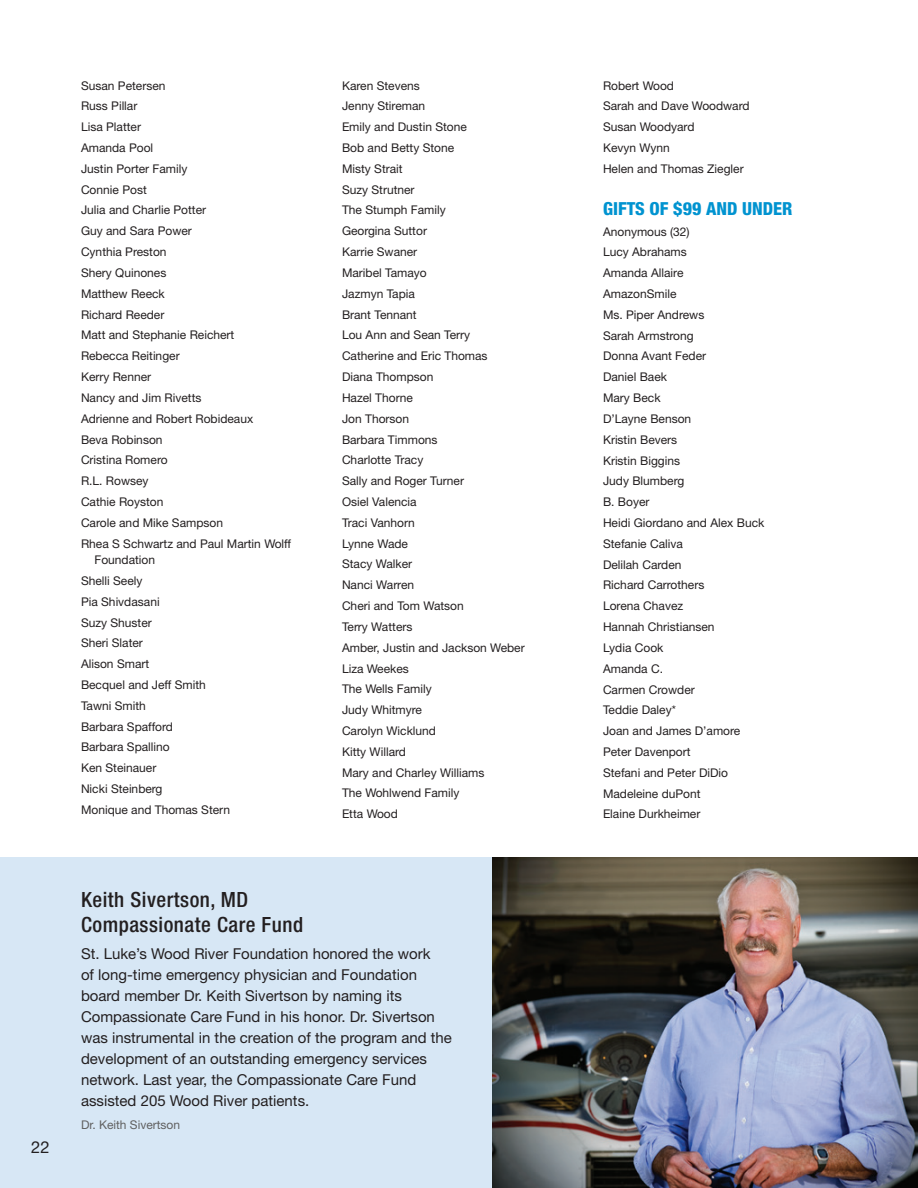
<style>
.page{position:relative;width:918px;height:1188px;background:#fff}
.page>*{position:absolute;margin:0;border:0;box-sizing:border-box;transform-origin:0 0}
.Pullout_Title{font:500 condensed 21px/25.2px "Helvetica Neue LT Pro";letter-spacing:.025em;color:#231f20}
.Donor_List_Header{font:800 condensed 18px "Helvetica Neue LT Pro";color:#0093d0}
.t1{font:16.5px "Helvetica Neue LT Pro";color:#231f20}
.Body_Copy{font:15px/21px "Helvetica Neue LT Pro";color:#231f20}
.Donor_List_Name{font:12px/16.5px "Helvetica Neue LT Pro";color:#231f20}
.t2{font:12px "Helvetica Neue LT Pro";color:#606060}
</style>
<div class="page">
<div style="left:0;top:857px;width:513px;height:331px;background:#d7e7f5"></div>
<img style="left:492px;top:857px;width:426px;height:331px">
<h3 class="t1" style="left:31px;top:1137px;width:20px">22</h3>
<p class="Donor_List_Name" style="left:81px;top:77px;width:86px">Susan Petersen</p>
<p class="Donor_List_Name" style="left:81px;top:98px;width:58px">Russ Pillar</p>
<p class="Donor_List_Name" style="left:81px;top:118px;width:61px">Lisa Platter</p>
<p class="Donor_List_Name" style="left:81px;top:139px;width:74px">Amanda Pool</p>
<p class="Donor_List_Name" style="left:81px;top:160px;width:108px">Justin Porter Family</p>
<p class="Donor_List_Name" style="left:81px;top:181px;width:67px">Connie Post</p>
<p class="Donor_List_Name" style="left:81px;top:202px;width:127px">Julia and Charlie Potter</p>
<p class="Donor_List_Name" style="left:81px;top:223px;width:112px">Guy and Sara Power</p>
<p class="Donor_List_Name" style="left:81px;top:243px;width:87px">Cynthia Preston</p>
<p class="Donor_List_Name" style="left:81px;top:264px;width:87px">Shery Quinones</p>
<p class="Donor_List_Name" style="left:81px;top:285px;width:85px">Matthew Reeck</p>
<p class="Donor_List_Name" style="left:81px;top:306px;width:85px">Richard Reeder</p>
<p class="Donor_List_Name" style="left:81px;top:327px;width:155px">Matt and Stephanie Reichert</p>
<p class="Donor_List_Name" style="left:81px;top:347px;width:100px">Rebecca Reitinger</p>
<p class="Donor_List_Name" style="left:81px;top:368px;width:72px">Kerry Renner</p>
<p class="Donor_List_Name" style="left:81px;top:389px;width:122px">Nancy and Jim Rivetts</p>
<p class="Donor_List_Name" style="left:81px;top:410px;width:174px">Adrienne and Robert Robideaux</p>
<p class="Donor_List_Name" style="left:81px;top:431px;width:83px">Beva Robinson</p>
<p class="Donor_List_Name" style="left:81px;top:452px;width:88px">Cristina Romero</p>
<p class="Donor_List_Name" style="left:81px;top:472px;width:69px">R.L. Rowsey</p>
<p class="Donor_List_Name" style="left:81px;top:493px;width:84px">Cathie Royston</p>
<p class="Donor_List_Name" style="left:81px;top:514px;width:144px">Carole and Mike Sampson</p>
<p class="Donor_List_Name" style="left:94px;top:535px;width:198px;text-indent:-14px">Rhea S Schwartz and Paul Martin Wolff<br>Foundation</p>
<p class="Donor_List_Name" style="left:81px;top:572px;width:63px">Shelli Seely</p>
<p class="Donor_List_Name" style="left:81px;top:593px;width:80px">Pia Shivdasani</p>
<p class="Donor_List_Name" style="left:81px;top:614px;width:72px">Suzy Shuster</p>
<p class="Donor_List_Name" style="left:81px;top:635px;width:63px">Sheri Slater</p>
<p class="Donor_List_Name" style="left:81px;top:655px;width:70px">Alison Smart</p>
<p class="Donor_List_Name" style="left:81px;top:676px;width:126px">Becquel and Jeff Smith</p>
<p class="Donor_List_Name" style="left:81px;top:697px;width:66px">Tawni Smith</p>
<p class="Donor_List_Name" style="left:81px;top:718px;width:94px">Barbara Spafford</p>
<p class="Donor_List_Name" style="left:81px;top:739px;width:90px">Barbara Spallino</p>
<p class="Donor_List_Name" style="left:81px;top:760px;width:77px">Ken Steinauer</p>
<p class="Donor_List_Name" style="left:81px;top:780px;width:83px">Nicki Steinberg</p>
<p class="Donor_List_Name" style="left:81px;top:801px;width:151px">Monique and Thomas Stern</p>
<p class="Donor_List_Name" style="left:342px;top:77px;width:79px">Karen Stevens</p>
<p class="Donor_List_Name" style="left:342px;top:98px;width:85px">Jenny Stireman</p>
<p class="Donor_List_Name" style="left:342px;top:118px;width:126px">Emily and Dustin Stone</p>
<p class="Donor_List_Name" style="left:342px;top:139px;width:114px">Bob and Betty Stone</p>
<p class="Donor_List_Name" style="left:342px;top:160px;width:62px">Misty Strait</p>
<p class="Donor_List_Name" style="left:342px;top:181px;width:74px">Suzy Strutner</p>
<p class="Donor_List_Name" style="left:342px;top:202px;width:105px">The Stumph Family</p>
<p class="Donor_List_Name" style="left:342px;top:223px;width:86px">Georgina Suttor</p>
<p class="Donor_List_Name" style="left:342px;top:243px;width:77px">Karrie Swaner</p>
<p class="Donor_List_Name" style="left:342px;top:264px;width:86px">Maribel Tamayo</p>
<p class="Donor_List_Name" style="left:342px;top:285px;width:74px">Jazmyn Tapia</p>
<p class="Donor_List_Name" style="left:342px;top:306px;width:76px">Brant Tennant</p>
<p class="Donor_List_Name" style="left:342px;top:327px;width:130px">Lou Ann and Sean Terry</p>
<p class="Donor_List_Name" style="left:342px;top:347px;width:147px">Catherine and Eric Thomas</p>
<p class="Donor_List_Name" style="left:342px;top:368px;width:93px">Diana Thompson</p>
<p class="Donor_List_Name" style="left:342px;top:389px;width:73px">Hazel Thorne</p>
<p class="Donor_List_Name" style="left:342px;top:410px;width:69px">Jon Thorson</p>
<p class="Donor_List_Name" style="left:342px;top:431px;width:97px">Barbara Timmons</p>
<p class="Donor_List_Name" style="left:342px;top:452px;width:83px">Charlotte Tracy</p>
<p class="Donor_List_Name" style="left:342px;top:472px;width:124px">Sally and Roger Turner</p>
<p class="Donor_List_Name" style="left:342px;top:493px;width:76px">Osiel Valencia</p>
<p class="Donor_List_Name" style="left:342px;top:514px;width:74px">Traci Vanhorn</p>
<p class="Donor_List_Name" style="left:342px;top:535px;width:68px">Lynne Wade</p>
<p class="Donor_List_Name" style="left:342px;top:556px;width:72px">Stacy Walker</p>
<p class="Donor_List_Name" style="left:342px;top:576px;width:74px">Nanci Warren</p>
<p class="Donor_List_Name" style="left:342px;top:597px;width:123px">Cheri and Tom Watson</p>
<p class="Donor_List_Name" style="left:342px;top:618px;width:72px">Terry Watters</p>
<p class="Donor_List_Name" style="left:342px;top:639px;width:184px">Amber, Justin and Jackson Weber</p>
<p class="Donor_List_Name" style="left:342px;top:660px;width:68px">Liza Weekes</p>
<p class="Donor_List_Name" style="left:342px;top:681px;width:91px">The Wells Family</p>
<p class="Donor_List_Name" style="left:342px;top:701px;width:82px">Judy Whitmyre</p>
<p class="Donor_List_Name" style="left:342px;top:722px;width:96px">Carolyn Wicklund</p>
<p class="Donor_List_Name" style="left:342px;top:743px;width:66px">Kitty Willard</p>
<p class="Donor_List_Name" style="left:342px;top:764px;width:144px">Mary and Charley Williams</p>
<p class="Donor_List_Name" style="left:342px;top:785px;width:119px">The Wohlwend Family</p>
<p class="Donor_List_Name" style="left:342px;top:805px;width:57px">Etta Wood</p>
<p class="Pullout_Title" style="left:81px;top:887px;width:224px">Keith Sivertson, MD<br>Compassionate Care Fund</p>
<p class="Body_Copy" style="left:81px;top:943px;width:372px">St. Luke’s Wood River Foundation honored the work<br>of long-time emergency physician and Foundation board member Dr. Keith Sivertson by naming its Compassionate Care Fund in his honor. Dr. Sivertson was instrumental in the creation of the program and the development of an outstanding emergency services network. Last year, the Compassionate Care Fund assisted 205 Wood River patients.</p>
<p class="t2" style="left:81px;top:1117px;width:101px">Dr. Keith Sivertson</p>
<p class="Donor_List_Name" style="left:603px;top:77px;width:73px">Robert Wood</p>
<p class="Donor_List_Name" style="left:603px;top:98px;width:148px">Sarah and Dave Woodward</p>
<p class="Donor_List_Name" style="left:603px;top:118px;width:93px">Susan Woodyard</p>
<p class="Donor_List_Name" style="left:603px;top:139px;width:68px">Kevyn Wynn</p>
<p class="Donor_List_Name" style="left:603px;top:160px;width:142px">Helen and Thomas Ziegler</p>
<p class="Donor_List_Header" style="left:603px;top:197px;width:191px">GIFTS OF $99 AND UNDER</p>
<p class="Donor_List_Name" style="left:603px;top:223px;width:88px">Anonymous (32)</p>
<p class="Donor_List_Name" style="left:603px;top:244px;width:85px">Lucy Abrahams</p>
<p class="Donor_List_Name" style="left:603px;top:264px;width:82px">Amanda Allaire</p>
<p class="Donor_List_Name" style="left:603px;top:285px;width:75px">AmazonSmile</p>
<p class="Donor_List_Name" style="left:603px;top:306px;width:103px">Ms. Piper Andrews</p>
<p class="Donor_List_Name" style="left:603px;top:327px;width:92px">Sarah Armstrong</p>
<p class="Donor_List_Name" style="left:603px;top:348px;width:105px">Donna Avant Feder</p>
<p class="Donor_List_Name" style="left:603px;top:368px;width:66px">Daniel Baek</p>
<p class="Donor_List_Name" style="left:603px;top:389px;width:59px">Mary Beck</p>
<p class="Donor_List_Name" style="left:603px;top:410px;width:90px">D’Layne Benson</p>
<p class="Donor_List_Name" style="left:603px;top:431px;width:76px">Kristin Bevers</p>
<p class="Donor_List_Name" style="left:603px;top:452px;width:79px">Kristin Biggins</p>
<p class="Donor_List_Name" style="left:603px;top:473px;width:83px">Judy Blumberg</p>
<p class="Donor_List_Name" style="left:603px;top:493px;width:48px">B. Boyer</p>
<p class="Donor_List_Name" style="left:603px;top:514px;width:163px">Heidi Giordano and Alex Buck</p>
<p class="Donor_List_Name" style="left:603px;top:535px;width:81px">Stefanie Caliva</p>
<p class="Donor_List_Name" style="left:603px;top:556px;width:80px">Delilah Carden</p>
<p class="Donor_List_Name" style="left:603px;top:577px;width:103px">Richard Carrothers</p>
<p class="Donor_List_Name" style="left:603px;top:597px;width:82px">Lorena Chavez</p>
<p class="Donor_List_Name" style="left:603px;top:618px;width:113px">Hannah Christiansen</p>
<p class="Donor_List_Name" style="left:603px;top:639px;width:62px">Lydia Cook</p>
<p class="Donor_List_Name" style="left:603px;top:660px;width:62px">Amanda C.</p>
<p class="Donor_List_Name" style="left:603px;top:681px;width:93px">Carmen Crowder</p>
<p class="Donor_List_Name" style="left:603px;top:702px;width:74px">Teddie Daley*</p>
<p class="Donor_List_Name" style="left:603px;top:722px;width:139px">Joan and James D’amore</p>
<p class="Donor_List_Name" style="left:603px;top:743px;width:89px">Peter Davenport</p>
<p class="Donor_List_Name" style="left:603px;top:764px;width:127px">Stefani and Peter DiDio</p>
<p class="Donor_List_Name" style="left:603px;top:785px;width:99px">Madeleine duPont</p>
<p class="Donor_List_Name" style="left:603px;top:806px;width:99px">Elaine Durkheimer</p>
</div>
